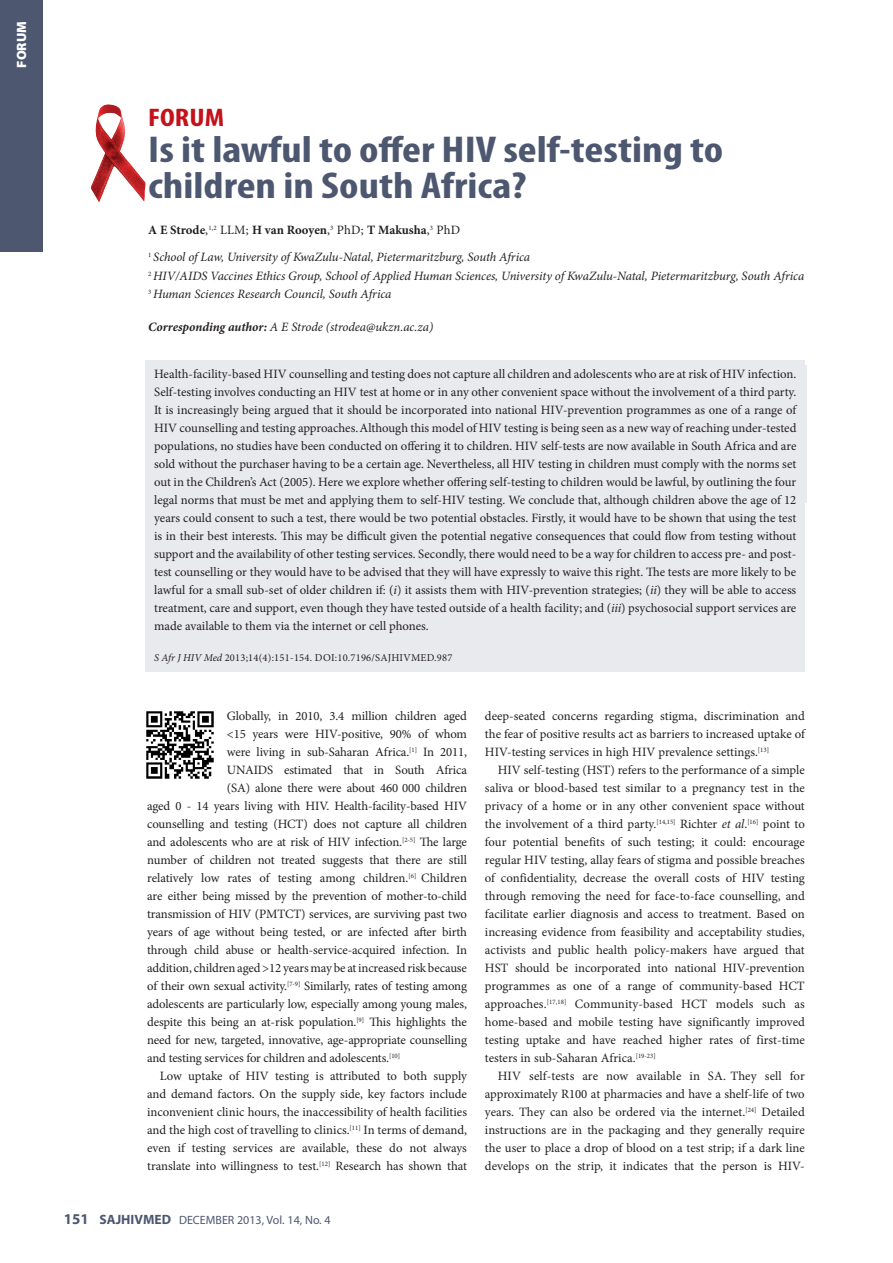
<style>
.page{position:relative;width:893px;height:1263px;background:#fff}
.page>*{position:absolute;margin:0;border:0;box-sizing:border-box;transform-origin:0 0}
.A_HEAD{font:700 condensed 37.5px/36px "Myriad Pro";color:#4d5770;scale:1.2 1}
.AA_HEAD{font:700 condensed 25.5px "Myriad Pro";color:#c4121a;scale:1.2 1}
.t1{font:900 13.5px "Myriad Pro";color:#fff}
.BODY_TEXT_1ST_PARAGR{font:12.75px/18px "Minion Pro";letter-spacing:-.01em;color:#231f20;text-align:justify}
.BODY_COPY{font:12.75px/18px "Minion Pro";color:#231f20;text-align:justify}
.AUTHORS_DETAILS{font:italic 12.75px "Minion Pro";letter-spacing:-.005em;color:#231f20}
.AUTHORS_NAME{font:700 12.75px "Minion Pro";letter-spacing:-.005em;color:#231f20}
.t2{font:12px "Myriad Pro";color:#4d5770}
.S_AFR_J_HIV_MED{font:10.5px "Minion Pro";letter-spacing:.02em;color:#231f20}
.s1{font-weight:400}
.s2{font-weight:700}
.s3{font-style:italic}
.s4{font-weight:700;font-size:15px}
.s5{font-weight:700;font-size:13.5px}
</style>
<div class="page">
<div style="left:0;top:0;width:43px;height:252px;background:#4d5770"></div>
<img style="left:91px;top:104px;width:55px;height:99px">
<div style="left:146px;top:360px;width:659px;height:312px;background:#e9eaee"></div>
<img style="left:147px;top:711px;width:67px;height:67px">
<p class="t1" style="left:14px;top:68px;width:48px;rotate:-90deg">FORUM</p>
<h5 class="AA_HEAD" style="left:148px;top:103px;width:65px">FORUM</h5>
<h1 class="A_HEAD" style="left:148px;top:132px;width:481px">Is it lawful to offer HIV self-testing to children in South Africa?</h1>
<p class="AUTHORS_NAME" style="left:148px;top:221px;width:313px">A E Strode<span class="s1">,</span><sup>1,2</sup> <span class="s1">LLM;</span> H van Rooyen<span class="s1">,</span><sup>3</sup> <span class="s1">PhD;</span> T Makusha<span class="s1">,</span><sup>3</sup> <span class="s1">PhD</span></p>
<p class="AUTHORS_DETAILS" style="left:148px;top:248px;width:383px"><sup>1</sup> School of Law, University of KwaZulu-Natal, Pietermaritzburg, South Africa</p>
<p class="AUTHORS_DETAILS" style="left:148px;top:267px;width:658px"><sup>2</sup> HIV/AIDS Vaccines Ethics Group, School of Applied Human Sciences, University of KwaZulu-Natal, Pietermaritzburg, South Africa</p>
<p class="AUTHORS_DETAILS" style="left:148px;top:286px;width:245px"><sup>3</sup> Human Sciences Research Council, South Africa</p>
<p class="AUTHORS_DETAILS" style="left:148px;top:318px;width:286px"><span class="s2">Corresponding author:</span> A E Strode (strodea@ukzn.ac.za)</p>
<p class="BODY_TEXT_1ST_PARAGR" style="left:154px;top:365px;width:644px">Health-facility-based HIV counselling and testing does not capture all children and adolescents who are at risk of HIV infection.<br>Self-testing involves conducting an HIV test at home or in any other convenient space without the involvement of a third party.<br>It is increasingly being argued that it should be incorporated into national HIV-prevention programmes as one of a range of HIV counselling and testing approaches.Although this model of HIV testing is being seen as a new way of reaching under-tested populations, no studies have been conducted on offering it to children. HIV self-tests are now available in South Africa and are sold without the purchaser having to be a certain age. Nevertheless, all HIV testing in children must comply with the norms set out in the Children’s Act (2005). Here we explore whether offering self-testing to children would be lawful, by outlining the four legal norms that must be met and applying them to self-HIV testing. We conclude that, although children above the age of 12 years could consent to such a test, there would be two potential obstacles. Firstly, it would have to be shown that using the test is in their best interests. This may be difficult given the potential negative consequences that could flow from testing without support and the availability of other testing services. Secondly, there would need to be a way for children to access pre- and post&shy;test counselling or they would have to be advised that they will have expressly to waive this right. The tests are more likely to be lawful for a small sub-set of older children if: (<span class="s3">i</span>) it assists them with HIV-prevention strategies; (<span class="s3">ii</span>) they will be able to access treatment, care and support, even though they have tested outside of a health facility; and (<span class="s3">iii</span>) psychosocial support services are made available to them via the internet or cell phones.</p>
<p class="S_AFR_J_HIV_MED" style="left:154px;top:651px;width:300px"><span class="s3">S Afr J HIV Med</span> 2013;14(4):151-154. DOI:10.7196/SAJHIVMED.987</p>
<p class="BODY_TEXT_1ST_PARAGR" style="left:227px;top:707px;width:242px">Globally, in 2010, 3.4 million children aged</p>
<p class="BODY_TEXT_1ST_PARAGR" style="left:227px;top:725px;width:242px">&lt;15 years were HIV-positive, 90% of whom</p>
<p class="BODY_TEXT_1ST_PARAGR" style="left:227px;top:743px;width:242px">were living in sub-Saharan Africa.<sup>[1]</sup> In 2011,</p>
<p class="BODY_TEXT_1ST_PARAGR" style="left:227px;top:761px;width:242px">UNAIDS estimated that in South Africa</p>
<p class="BODY_TEXT_1ST_PARAGR" style="left:227px;top:779px;width:242px">(SA) alone there were about 460 000 children</p>
<p class="BODY_TEXT_1ST_PARAGR" style="left:147px;top:797px;width:321px">aged 0 - 14 years living with HIV. Health-facility-based HIV</p>
<p class="BODY_TEXT_1ST_PARAGR" style="left:147px;top:815px;width:321px">counselling and testing (HCT) does not capture all children</p>
<p class="BODY_TEXT_1ST_PARAGR" style="left:147px;top:833px;width:321px">and adolescents who are at risk of HIV infection.<sup>[2-5]</sup> The large</p>
<p class="BODY_TEXT_1ST_PARAGR" style="left:147px;top:851px;width:321px">number of children not treated suggests that there are still</p>
<p class="BODY_TEXT_1ST_PARAGR" style="left:147px;top:869px;width:321px">relatively low rates of testing among children.<sup>[6]</sup> Children</p>
<p class="BODY_TEXT_1ST_PARAGR" style="left:147px;top:887px;width:321px">are either being missed by the prevention of mother-to-child</p>
<p class="BODY_TEXT_1ST_PARAGR" style="left:147px;top:905px;width:321px">transmission of HIV (PMTCT) services, are surviving past two</p>
<p class="BODY_TEXT_1ST_PARAGR" style="left:147px;top:923px;width:321px">years of age without being tested, or are infected after birth</p>
<p class="BODY_TEXT_1ST_PARAGR" style="left:147px;top:941px;width:321px">through child abuse or health-service-acquired infection. In</p>
<p class="BODY_TEXT_1ST_PARAGR" style="left:147px;top:959px;width:321px">addition, children aged &gt;12 years may be at increased risk because</p>
<p class="BODY_TEXT_1ST_PARAGR" style="left:147px;top:977px;width:321px">of their own sexual activity.<sup>[7-9]</sup> Similarly, rates of testing among</p>
<p class="BODY_TEXT_1ST_PARAGR" style="left:147px;top:995px;width:321px">adolescents are particularly low, especially among young males,</p>
<p class="BODY_TEXT_1ST_PARAGR" style="left:147px;top:1013px;width:321px">despite this being an at-risk population.<sup>[9]</sup> This highlights the</p>
<p class="BODY_TEXT_1ST_PARAGR" style="left:147px;top:1031px;width:321px">need for new, targeted, innovative, age-appropriate counselling</p>
<p class="BODY_TEXT_1ST_PARAGR" style="left:147px;top:1049px;width:254px">and testing services for children and adolescents.<sup>[10]</sup></p>
<p class="BODY_COPY" style="left:147px;top:1067px;width:321px;text-indent:13px">Low uptake of HIV testing is attributed to both supply and demand factors. On the supply side, key factors include inconvenient clinic hours, the inaccessibility of health facilities and the high cost of travelling to clinics.<sup>[11]</sup> In terms of demand, even if testing services are available, these do not always translate into willingness to test.<sup>[12]</sup> Research has shown that</p>
<p class="t2" style="left:64px;top:1213px;width:268px"><span class="s4">151</span> <span class="s5">SAJHIVMED</span> DECEMBER 2013, Vol. 14, No. 4</p>
<p class="BODY_COPY" style="left:485px;top:707px;width:321px">deep-seated concerns regarding stigma, discrimination and the fear of positive results act as barriers to increased uptake of HIV-testing services in high HIV prevalence settings.<sup>[13]</sup></p>
<p class="BODY_COPY" style="left:485px;top:761px;width:321px;text-indent:13px">HIV self-testing (HST) refers to the performance of a simple saliva or blood-based test similar to a pregnancy test in the privacy of a home or in any other convenient space without the involvement of a third party.<sup>[14,15]</sup> Richter <span class="s3">et al</span>.<sup>[16]</sup> point to four potential benefits of such testing; it could: encourage regular HIV testing, allay fears of stigma and possible breaches of confidentiality, decrease the overall costs of HIV testing through removing the need for face-to-face counselling, and facilitate earlier diagnosis and access to treatment. Based on increasing evidence from feasibility and acceptability studies, activists and public health policy-makers have argued that HST should be incorporated into national HIV-prevention programmes as one of a range of community-based HCT approaches.<sup>[17,18]</sup> Community-based HCT models such as home-based and mobile testing have significantly improved testing uptake and have reached higher rates of first-time testers in sub-Saharan Africa.<sup>[19-23]</sup></p>
<p class="BODY_COPY" style="left:485px;top:1067px;width:321px;text-indent:13px">HIV self-tests are now available in SA. They sell for approximately R100 at pharmacies and have a shelf-life of two years. They can also be ordered via the internet.<sup>[24]</sup> Detailed instructions are in the packaging and they generally require the user to place a drop of blood on a test strip; if a dark line develops on the strip, it indicates that the person is HIV-</p>
</div>
